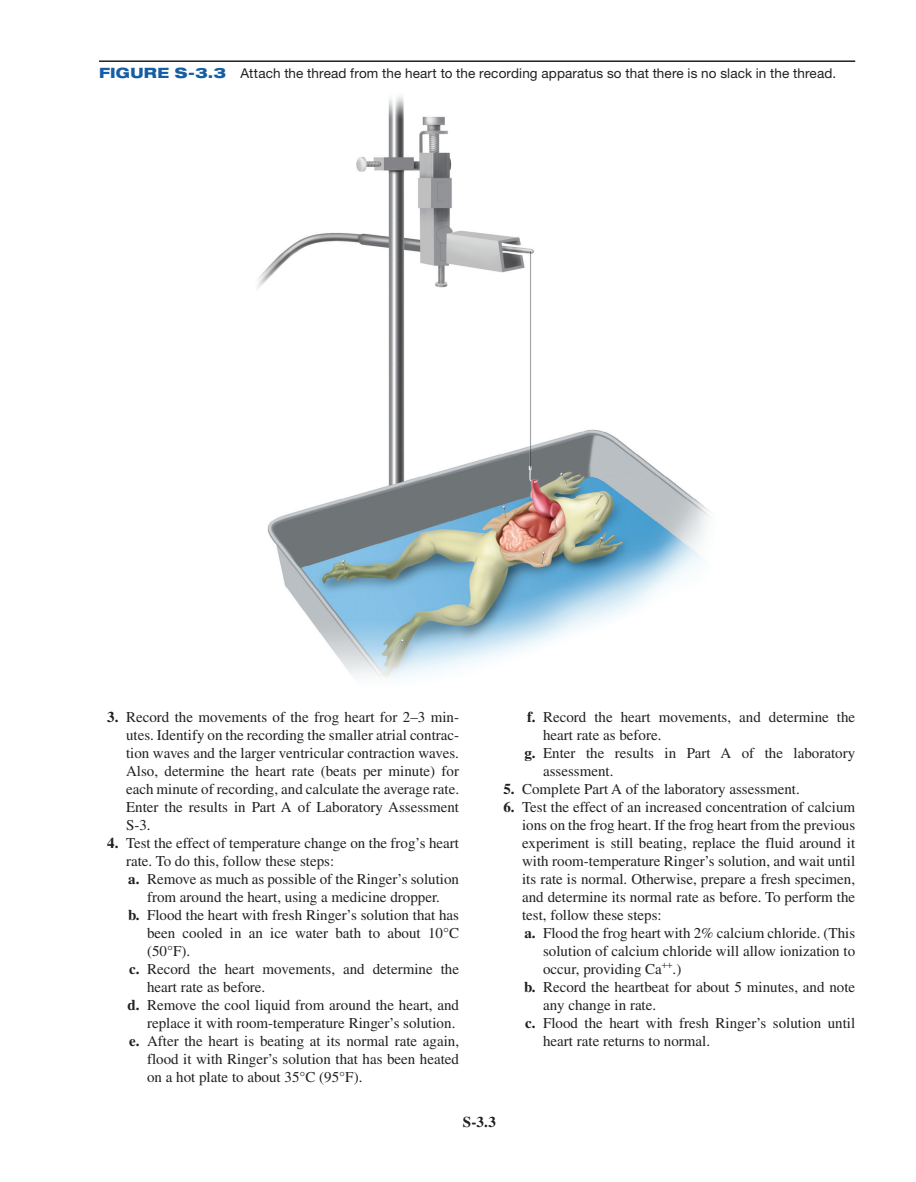
<style>
.page{position:relative;width:916px;height:1182px;background:#fff}
.page>*{position:absolute;margin:0;border:0;box-sizing:border-box;transform-origin:0 0}
.t1{font:15px/18px "Times LT Std";color:#231f20;text-align:justify}
.t2{font:700 15px "Times LT Std";color:#231f20}
.t3{font:13.5px "Helvetica Neue LT Std";letter-spacing:.01em;color:#231f20}
.s1{font-weight:800;font-stretch:expanded;font-size:14.25px;color:#165ea4}
.s2{font-weight:700}
</style>
<div class="page">
<img style="left:257px;top:96px;width:454px;height:583px">
<hr style="left:99px;top:60px;width:756px;height:2px;background:#231f20">
<p class="t3" style="left:99px;top:66px;width:738px"><span class="s1">FIGURE S-3.3</span> Attach the thread from the heart to the recording apparatus so that there is no slack in the thread.</p>
<p class="t1" style="left:126px;top:707px;width:335px;text-indent:-19px"><span class="s2">3.</span> Record the movements of the frog heart for 2–3 min&shy;utes. Identify on the recording the smaller atrial contrac&shy;tion waves and the larger ventricular contraction waves.<br>Also, determine the heart rate (beats per minute) for each minute of recording, and calculate the average rate.<br>Enter the results in Part A of Laboratory Assessment S-3.</p>
<p class="t1" style="left:107px;top:833px;width:353px"><span class="s2">4.</span> Test the effect of temperature change on the frog’s heart</p>
<p class="t1" style="left:126px;top:851px;width:210px">rate. To do this, follow these steps:</p>
<p class="t1" style="left:128px;top:869px;width:332px"><span class="s2">a.</span> Remove as much as possible of the Ringer’s solution</p>
<p class="t1" style="left:147px;top:887px;width:294px">from around the heart, using a medicine dropper.</p>
<p class="t1" style="left:128px;top:905px;width:333px"><span class="s2">b.</span> Flood the heart with fresh Ringer’s solution that has</p>
<p class="t1" style="left:147px;top:923px;width:313px">been cooled in an ice water bath to about 10°C</p>
<p class="t1" style="left:147px;top:941px;width:45px">(50°F).</p>
<p class="t1" style="left:129px;top:959px;width:331px"><span class="s2">c.</span> Record the heart movements, and determine the</p>
<p class="t1" style="left:147px;top:977px;width:120px">heart rate as before.</p>
<p class="t1" style="left:127px;top:995px;width:333px"><span class="s2">d.</span> Remove the cool liquid from around the heart, and</p>
<p class="t1" style="left:147px;top:1013px;width:310px">replace it with room-temperature Ringer’s solution.</p>
<p class="t1" style="left:129px;top:1031px;width:331px"><span class="s2">e.</span> After the heart is beating at its normal rate again,</p>
<p class="t1" style="left:147px;top:1049px;width:313px">flood it with Ringer’s solution that has been heated</p>
<p class="t1" style="left:147px;top:1067px;width:217px">on a hot plate to about 35°C (95°F).</p>
<p class="t1" style="left:527px;top:707px;width:329px"><span class="s2">f.</span> Record the heart movements, and determine the</p>
<p class="t1" style="left:543px;top:725px;width:120px">heart rate as before.</p>
<p class="t1" style="left:524px;top:743px;width:332px"><span class="s2">g.</span> Enter the results in Part A of the laboratory</p>
<p class="t1" style="left:543px;top:761px;width:72px">assessment.</p>
<p class="t1" style="left:503px;top:779px;width:298px"><span class="s2">5.</span> Complete Part A of the laboratory assessment.</p>
<p class="t1" style="left:503px;top:797px;width:353px"><span class="s2">6.</span> Test the effect of an increased concentration of calcium</p>
<p class="t1" style="left:522px;top:815px;width:334px">ions on the frog heart. If the frog heart from the previous</p>
<p class="t1" style="left:522px;top:833px;width:335px">experiment is still beating, replace the fluid around it</p>
<p class="t1" style="left:522px;top:851px;width:334px">with room-temperature Ringer’s solution, and wait until</p>
<p class="t1" style="left:522px;top:869px;width:334px">its rate is normal. Otherwise, prepare a fresh specimen,</p>
<p class="t1" style="left:522px;top:887px;width:334px">and determine its normal rate as before. To perform the</p>
<p class="t1" style="left:522px;top:905px;width:141px">test, follow these steps:</p>
<p class="t1" style="left:524px;top:923px;width:332px"><span class="s2">a.</span> Flood the frog heart with 2% calcium chloride. (This</p>
<p class="t1" style="left:543px;top:941px;width:314px">solution of calcium chloride will allow ionization to</p>
<p class="t1" style="left:543px;top:959px;width:140px">occur, providing Ca .)</p>
<p class="t1" style="left:524px;top:977px;width:332px"><span class="s2">b.</span> Record the heartbeat for about 5 minutes, and note</p>
<p class="t1" style="left:543px;top:995px;width:115px">any change in rate.</p>
<p class="t1" style="left:525px;top:1013px;width:331px"><span class="s2">c.</span> Flood the heart with fresh Ringer’s solution until</p>
<p class="t1" style="left:543px;top:1031px;width:169px">heart rate returns to normal.</p>
<p class="t2" style="left:463px;top:1112px;width:35px">S-3.3</p>
</div>
